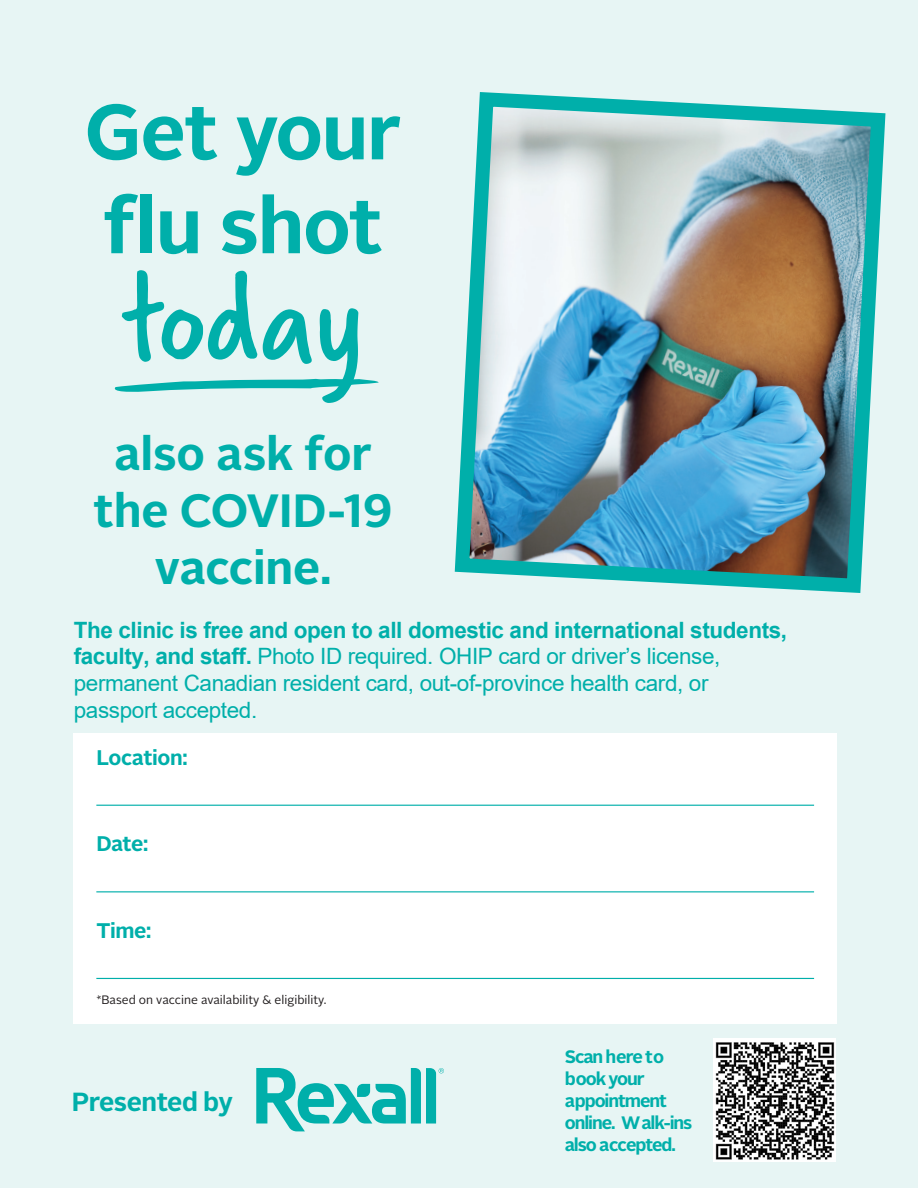
<style>
.page{position:relative;width:918px;height:1188px;background:#e7f5f4}
.page>*{position:absolute;margin:0;border:0;box-sizing:border-box;transform-origin:0 0}
.t1{font:131.4px "Verveine";color:#00afaa}
.t2{font:700 78px/93.9px "Alright Sans LP Bay";letter-spacing:-.02em;color:#00afaa}
.t3{font:700 46.5px/57.2px "Alright Sans LP Bay";letter-spacing:-.005em;color:#00afaa;text-align:center}
.t4{font:700 26.1px "Alright Sans LP Bay";letter-spacing:-.02em;color:#00afaa}
.t5{font:22.5px/26.7px "Arial";letter-spacing:-.015em;color:#00afaa}
.t6{font:700 21.15px "Alright Sans LP Bay";letter-spacing:-.02em;color:#00afaa}
.t7{font:700 18px/22px "Alright Sans LP Bay";letter-spacing:-.06em;color:#00afaa}
.t8{font:12.15px "Alright Sans LP Bay";color:#231f20}
.s1{font-weight:700}
</style>
<div class="page">
<div style="left:73px;top:733px;width:764px;height:290px;background:#fff"></div>
<hr style="left:96px;top:891px;width:718px;height:1px;background:#00afaa">
<hr style="left:96px;top:978px;width:718px;height:1px;background:#00afaa">
<hr style="left:96px;top:805px;width:718px;height:1px;background:#00afaa">
<img style="left:454px;top:92px;width:432px;height:501px">
<svg style="left:114px;top:379px;width:265px;height:13px"></svg>
<svg style="left:256px;top:1068px;width:188px;height:63px"></svg>
<img style="left:714px;top:1038px;width:121px;height:124px">
<h2 class="t2" style="left:85px;top:86px;width:318px">Get your flu shot</h2>
<h1 class="t1" style="left:122px;top:231px;width:244px">today</h1>
<h3 class="t3" style="left:94px;top:425px;width:301px">also ask for the COVID-19 vaccine.</h3>
<p class="t5" style="left:74px;top:616px;width:715px"><span class="s1">The clinic is free and open to all domestic and international students, faculty, and staff.</span> Photo ID required. OHIP card or driver’s license, permanent Canadian resident card, out-of-province health card, or passport accepted.</p>
<p class="t6" style="left:96px;top:743px;width:93px">Location:</p>
<p class="t6" style="left:96px;top:829px;width:53px">Date:</p>
<p class="t6" style="left:96px;top:916px;width:56px">Time:</p>
<p class="t8" style="left:96px;top:992px;width:232px">*Based on vaccine availability &amp; eligibility.</p>
<p class="t4" style="left:72px;top:1083px;width:163px">Presented by</p>
<p class="t7" style="left:565px;top:1046px;width:129px">Scan here to book your appointment online. Walk-ins also accepted.</p>
</div>
